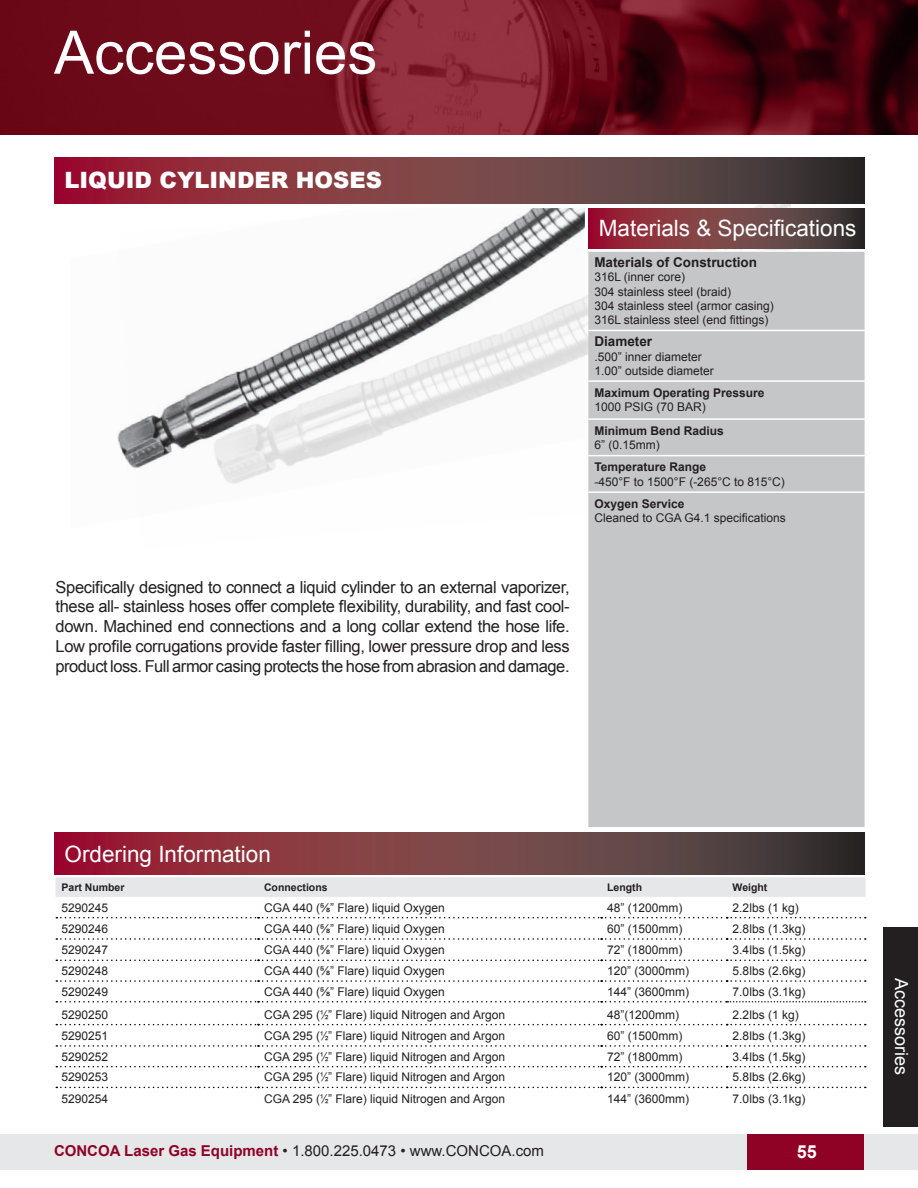
<style>
.page{position:relative;width:918px;height:1188px;background:#fff}
.page>*{position:absolute;margin:0;border:0;box-sizing:border-box;transform-origin:0 0}
.t1{font:60px "Arial";color:#fff}
.t2{font:22.5px "Arial";color:#fff}
.t3{font:900 22.5px "Arial";color:#fff}
.t4{font:18px "Arial";color:#fff}
.t5{font:700 18px "Arial";color:#fff}
.BS_Text_Half_Page{font:16.5px/19.8px "Arial";letter-spacing:-.03em;color:#231f20;text-align:justify}
.t6{font:15px "Arial";color:#231f20}
.MatSpec_Table_Item{font:700 13.5px "Arial";color:#231f20}
.MatSpec_Desc_Half_Pg{font:12px "Arial";color:#231f20}
.MatSpec_Item_Half_Pg{font:700 12px "Arial";color:#231f20}
.t7{font:700 10.5px "Arial";color:#231f20}
.s1{font-family:"Arial Narrow"}
.s2{font-weight:700;color:#900126}
</style>
<div class="page">
<img style="left:0;top:0;width:918px;height:134px">
<div style="left:0;top:1135px;width:918px;height:35px;background:#e6e7e9"></div>
<div style="left:747px;top:1134px;width:117px;height:36px;background:#900126"></div>
<div style="left:884px;top:927px;width:34px;height:200px;background:#231f20"></div>
<img style="left:117px;top:203px;width:697px;height:152px">
<img style="left:117px;top:208px;width:468px;height:276px">
<div style="left:56px;top:877px;width:810px;height:20px;background:#e6e7e9"></div>
<svg style="left:56px;top:917px;width:810px;height:1px"></svg>
<svg style="left:56px;top:938px;width:810px;height:2px"></svg>
<svg style="left:56px;top:960px;width:810px;height:1px"></svg>
<svg style="left:56px;top:980px;width:810px;height:2px"></svg>
<svg style="left:56px;top:1024px;width:810px;height:1px"></svg>
<svg style="left:56px;top:1045px;width:810px;height:2px"></svg>
<svg style="left:56px;top:1066px;width:810px;height:1px"></svg>
<svg style="left:56px;top:1087px;width:810px;height:1px"></svg>
<svg style="left:56px;top:1001px;width:810px;height:2px"></svg>
<svg style="left:54px;top:833px;width:810px;height:42px;background:#73393f"></svg>
<svg style="left:588px;top:208px;width:277px;height:40px;background:#73393f"></svg>
<div style="left:588px;top:252px;width:277px;height:575px;background:#c5c6c8"></div>
<hr style="left:588px;top:250px;width:278px;height:2px;background:#fff">
<hr style="left:588px;top:330px;width:278px;height:1px;background:#fff">
<hr style="left:588px;top:380px;width:278px;height:2px;background:#fff">
<hr style="left:588px;top:418px;width:278px;height:2px;background:#fff">
<hr style="left:588px;top:455px;width:278px;height:1px;background:#fff">
<hr style="left:588px;top:491px;width:278px;height:2px;background:#fff">
<svg style="left:54px;top:157px;width:811px;height:46px;background:#73393f"></svg>
<h1 class="t1" style="left:54px;top:13px;width:325px">Accessories</h1>
<p class="t3" style="left:64px;top:164px;width:319px">LIQUID CYLINDER HOSES</p>
<p class="BS_Text_Half_Page" style="left:56px;top:577px;width:516px">Specifically designed to connect a liquid cylinder to an external vaporizer, these all- stainless hoses offer complete flexibility, durability, and fast cool&shy;down. Machined end connections and a long collar extend the hose life.<br>Low profile corrugations provide faster filling, lower pressure drop and less product loss. Full armor casing protects the hose from abrasion and damage.</p>
<p class="t2" style="left:599px;top:214px;width:259px">Materials &amp; Specifications</p>
<p class="MatSpec_Table_Item" style="left:594px;top:253px;width:164px">Materials of Construction</p>
<p class="MatSpec_Desc_Half_Pg" style="left:594px;top:269px;width:92px">316L (inner core)</p>
<p class="MatSpec_Desc_Half_Pg" style="left:594px;top:284px;width:138px">304 stainless steel (braid)</p>
<p class="MatSpec_Desc_Half_Pg" style="left:594px;top:298px;width:181px">304 stainless steel (armor casing)</p>
<p class="MatSpec_Desc_Half_Pg" style="left:594px;top:312px;width:176px">316L stainless steel (end fittings)</p>
<p class="MatSpec_Table_Item" style="left:594px;top:333px;width:59px">Diameter</p>
<p class="MatSpec_Desc_Half_Pg" style="left:594px;top:349px;width:109px">.500” inner diameter</p>
<p class="MatSpec_Desc_Half_Pg" style="left:594px;top:363px;width:121px">1.00” outside diameter</p>
<p class="MatSpec_Item_Half_Pg" style="left:594px;top:385px;width:172px">Maximum Operating Pressure</p>
<p class="MatSpec_Desc_Half_Pg" style="left:594px;top:399px;width:113px">1000 PSIG (70 BAR)</p>
<p class="MatSpec_Item_Half_Pg" style="left:594px;top:423px;width:131px">Minimum Bend Radius</p>
<p class="MatSpec_Desc_Half_Pg" style="left:594px;top:437px;width:67px">6” (0.15mm)</p>
<p class="MatSpec_Item_Half_Pg" style="left:594px;top:459px;width:113px">Temperature Range</p>
<p class="MatSpec_Desc_Half_Pg" style="left:594px;top:474px;width:192px">-450°F to 1500°F (-265°C to 815°C)</p>
<p class="MatSpec_Item_Half_Pg" style="left:594px;top:496px;width:92px">Oxygen Service</p>
<p class="MatSpec_Desc_Half_Pg" style="left:594px;top:510px;width:193px">Cleaned to CGA G4.1 specifications</p>
<p class="t2" style="left:65px;top:839px;width:208px">Ordering Information</p>
<p class="t7" style="left:62px;top:880px;width:65px">Part Number</p>
<p class="t7" style="left:264px;top:880px;width:65px">Connections</p>
<p class="t7" style="left:607px;top:880px;width:36px">Length</p>
<p class="t7" style="left:733px;top:880px;width:36px">Weight</p>
<p class="MatSpec_Desc_Half_Pg" style="left:62px;top:900px;width:48px">5290245</p>
<p class="MatSpec_Desc_Half_Pg" style="left:264px;top:900px;width:182px">CGA 440 (⅝” Flare) liquid Oxygen</p>
<p class="MatSpec_Desc_Half_Pg" style="left:607px;top:900px;width:77px">48” (1200mm)</p>
<p class="MatSpec_Desc_Half_Pg" style="left:733px;top:900px;width:68px">2.2lbs (1 kg)</p>
<p class="MatSpec_Desc_Half_Pg" style="left:62px;top:921px;width:48px">5290246</p>
<p class="MatSpec_Desc_Half_Pg" style="left:264px;top:921px;width:182px">CGA 440 (⅝” Flare) liquid Oxygen</p>
<p class="MatSpec_Desc_Half_Pg" style="left:607px;top:921px;width:77px">60” (1500mm)</p>
<p class="MatSpec_Desc_Half_Pg" style="left:733px;top:921px;width:74px">2.8lbs (1.3kg)</p>
<p class="MatSpec_Desc_Half_Pg" style="left:62px;top:942px;width:48px">5290247</p>
<p class="MatSpec_Desc_Half_Pg" style="left:264px;top:942px;width:182px">CGA 440 (⅝” Flare) liquid Oxygen</p>
<p class="MatSpec_Desc_Half_Pg" style="left:607px;top:942px;width:77px">72” (1800mm)</p>
<p class="MatSpec_Desc_Half_Pg" style="left:733px;top:942px;width:74px">3.4lbs (1.5kg)</p>
<p class="MatSpec_Desc_Half_Pg" style="left:62px;top:963px;width:48px">5290248</p>
<p class="MatSpec_Desc_Half_Pg" style="left:264px;top:963px;width:182px">CGA 440 (⅝” Flare) liquid Oxygen</p>
<p class="MatSpec_Desc_Half_Pg" style="left:607px;top:963px;width:84px">120” (3000mm)</p>
<p class="MatSpec_Desc_Half_Pg" style="left:733px;top:963px;width:74px">5.8lbs (2.6kg)</p>
<p class="MatSpec_Desc_Half_Pg" style="left:62px;top:984px;width:48px">5290249</p>
<p class="MatSpec_Desc_Half_Pg" style="left:264px;top:984px;width:182px">CGA 440 (⅝” Flare) liquid Oxygen</p>
<p class="MatSpec_Desc_Half_Pg" style="left:607px;top:984px;width:84px">144” (3600mm)</p>
<p class="MatSpec_Desc_Half_Pg" style="left:733px;top:984px;width:74px">7.0lbs (3.1kg)</p>
<p class="MatSpec_Desc_Half_Pg" style="left:62px;top:1007px;width:48px">5290250</p>
<p class="MatSpec_Desc_Half_Pg" style="left:264px;top:1007px;width:242px">CGA 295 (<span class="s1">½</span>” Flare) liquid Nitrogen and Argon</p>
<p class="MatSpec_Desc_Half_Pg" style="left:607px;top:1007px;width:74px">48”(1200mm)</p>
<p class="MatSpec_Desc_Half_Pg" style="left:733px;top:1007px;width:68px">2.2lbs (1 kg)</p>
<p class="MatSpec_Desc_Half_Pg" style="left:62px;top:1028px;width:48px">5290251</p>
<p class="MatSpec_Desc_Half_Pg" style="left:264px;top:1028px;width:242px">CGA 295 (<span class="s1">½</span>” Flare) liquid Nitrogen and Argon</p>
<p class="MatSpec_Desc_Half_Pg" style="left:607px;top:1028px;width:77px">60” (1500mm)</p>
<p class="MatSpec_Desc_Half_Pg" style="left:733px;top:1028px;width:74px">2.8lbs (1.3kg)</p>
<p class="MatSpec_Desc_Half_Pg" style="left:62px;top:1049px;width:48px">5290252</p>
<p class="MatSpec_Desc_Half_Pg" style="left:264px;top:1049px;width:242px">CGA 295 (<span class="s1">½</span>” Flare) liquid Nitrogen and Argon</p>
<p class="MatSpec_Desc_Half_Pg" style="left:607px;top:1049px;width:77px">72” (1800mm)</p>
<p class="MatSpec_Desc_Half_Pg" style="left:733px;top:1049px;width:74px">3.4lbs (1.5kg)</p>
<p class="MatSpec_Desc_Half_Pg" style="left:62px;top:1069px;width:48px">5290253</p>
<p class="MatSpec_Desc_Half_Pg" style="left:264px;top:1069px;width:242px">CGA 295 (<span class="s1">½</span>” Flare) liquid Nitrogen and Argon</p>
<p class="MatSpec_Desc_Half_Pg" style="left:607px;top:1069px;width:84px">120” (3000mm)</p>
<p class="MatSpec_Desc_Half_Pg" style="left:733px;top:1069px;width:74px">5.8lbs (2.6kg)</p>
<p class="MatSpec_Desc_Half_Pg" style="left:62px;top:1091px;width:48px">5290254</p>
<p class="MatSpec_Desc_Half_Pg" style="left:264px;top:1091px;width:242px">CGA 295 (<span class="s1">½</span>” Flare) liquid Nitrogen and Argon</p>
<p class="MatSpec_Desc_Half_Pg" style="left:607px;top:1091px;width:84px">144” (3600mm)</p>
<p class="MatSpec_Desc_Half_Pg" style="left:733px;top:1091px;width:74px">7.0lbs (3.1kg)</p>
<p class="t6" style="left:54px;top:1141px;width:492px"><span class="s2">CONCOA Laser Gas Equipment</span> • 1.800.225.0473 • www.CONCOA.com</p>
<p class="t5" style="left:797px;top:1140px;width:22px">55</p>
<h3 class="t4" style="left:913px;top:978px;width:99px;rotate:90deg">Accessories</h3>
</div>
